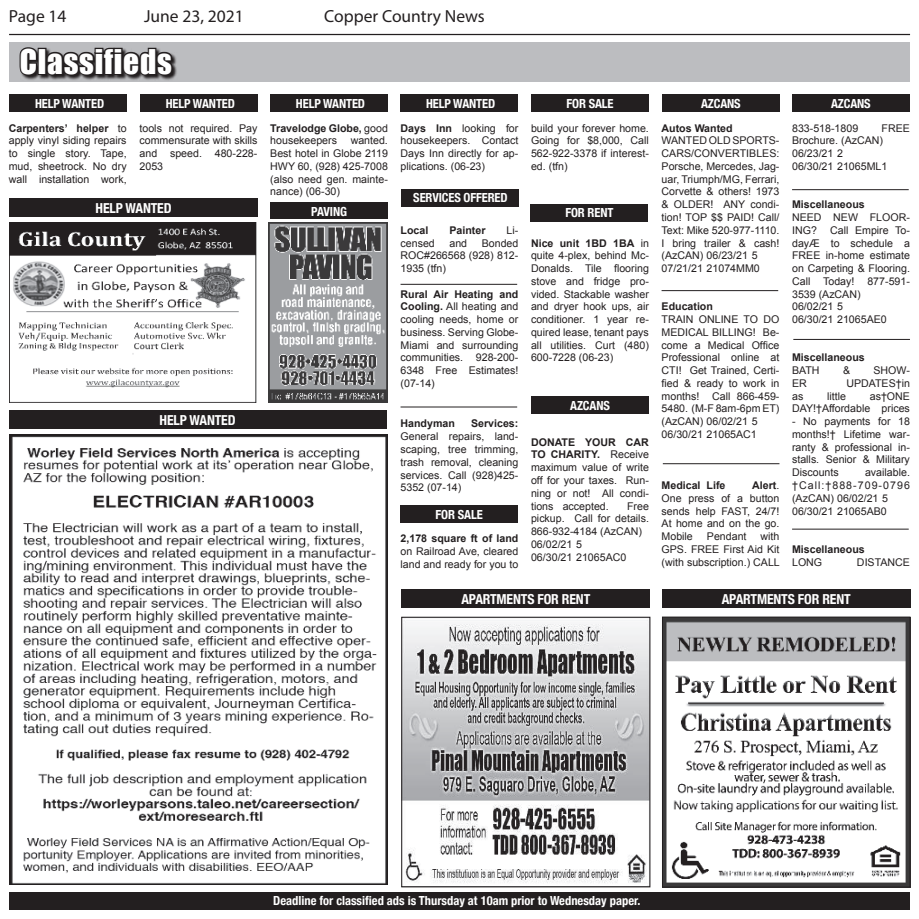
<style>
.page{position:relative;width:919px;height:919px;background:#fff}
.page>*{position:absolute;margin:0;border:0;box-sizing:border-box;transform-origin:0 0}
.t1{font:31.25px "Impact";letter-spacing:.025em;color:#fff}
.t2{font:17.5px "Myriad Pro";color:#231f20}
.t3{font:700 condensed 13.75px "Helvetica Neue";letter-spacing:-.01em;color:#fff}
.t4{font:700 condensed 12.5px "Helvetica Neue";letter-spacing:-.01em;color:#fff}
.t5{font:10.62px/12.8px "Arial";color:#231f20;text-align:justify}
.t6{font:700 10.62px/12.8px "Arial";color:#231f20}
.s1{font-weight:700}
.s2{font-weight:400}
</style>
<div class="page">
<img style="left:403px;top:618px;width:245px;height:265px">
<div style="left:401px;top:616px;width:249px;height:270px;border:1px solid #231f20"></div>
<div style="left:9px;top:891px;width:900px;height:17px;background:#231f20"></div>
<img style="left:664px;top:618px;width:243px;height:266px">
<div style="left:662px;top:616px;width:247px;height:270px;border:1px solid #231f20"></div>
<hr style="left:9px;top:34px;width:900px;height:1px;background:#231f20">
<div style="left:9px;top:42px;width:900px;height:39px;background:#bcbdc0"></div>
<svg style="left:23px;top:55px;width:154px;height:25px"></svg>
<svg style="left:19px;top:47px;width:20px;height:30px"></svg>
<div style="left:38px;top:48px;width:8px;height:27px;border:3px solid #231f20"></div>
<svg style="left:45px;top:47px;width:129px;height:30px;background:#3e3b3c"></svg>
<div style="left:661px;top:589px;width:248px;height:18px;background:#231f20"></div>
<div style="left:401px;top:589px;width:248px;height:18px;background:#231f20"></div>
<hr style="left:661px;top:290px;width:116px;height:1px;background:#231f20">
<img style="left:268px;top:222px;width:119px;height:181px">
<div style="left:270px;top:203px;width:118px;height:16px;background:#231f20"></div>
<div style="left:9px;top:199px;width:248px;height:18px;background:#231f20"></div>
<div style="left:400px;top:505px;width:117px;height:18px;background:#231f20"></div>
<div style="left:530px;top:204px;width:118px;height:17px;background:#231f20"></div>
<hr style="left:400px;top:284px;width:117px;height:1px;background:#231f20">
<div style="left:401px;top:189px;width:118px;height:17px;background:#231f20"></div>
<div style="left:140px;top:94px;width:118px;height:18px;background:#231f20"></div>
<div style="left:9px;top:94px;width:118px;height:18px;background:#231f20"></div>
<div style="left:661px;top:94px;width:118px;height:18px;background:#231f20"></div>
<hr style="left:791px;top:189px;width:117px;height:1px;background:#231f20">
<img style="left:9px;top:222px;width:248px;height:181px">
<div style="left:791px;top:94px;width:118px;height:18px;background:#231f20"></div>
<hr style="left:400px;top:406px;width:117px;height:1px;background:#231f20">
<div style="left:9px;top:410px;width:377px;height:18px;background:#231f20"></div>
<img style="left:9px;top:434px;width:379px;height:450px">
<div style="left:531px;top:396px;width:117px;height:18px;background:#231f20"></div>
<div style="left:270px;top:94px;width:118px;height:18px;background:#231f20"></div>
<div style="left:400px;top:94px;width:117px;height:18px;background:#231f20"></div>
<div style="left:531px;top:94px;width:117px;height:18px;background:#231f20"></div>
<hr style="left:662px;top:463px;width:117px;height:1px;background:#231f20">
<hr style="left:792px;top:339px;width:117px;height:1px;background:#231f20">
<hr style="left:791px;top:528px;width:117px;height:1px;background:#231f20">
<h2 class="t2" style="left:9px;top:10px;width:59px">Page 14</h2>
<h2 class="t2" style="left:144px;top:10px;width:101px">June 23, 2021</h2>
<h2 class="t2" style="left:324px;top:10px;width:162px">Copper Country News</h2>
<h1 class="t1" style="left:20px;top:45px;width:153px">Classifieds</h1>
<p class="t4" style="left:35px;top:93px;width:71px">HELP WANTED</p>
<p class="t4" style="left:166px;top:93px;width:71px">HELP WANTED</p>
<p class="t4" style="left:700px;top:93px;width:41px">AZCANS</p>
<p class="t4" style="left:830px;top:93px;width:41px">AZCANS</p>
<p class="t4" style="left:566px;top:93px;width:49px">FOR SALE</p>
<p class="t4" style="left:296px;top:93px;width:71px">HELP WANTED</p>
<p class="t4" style="left:426px;top:93px;width:71px">HELP WANTED</p>
<p class="t5" style="left:9px;top:122px;width:119px"><span class="s1">Carpenters’ helper</span> to apply vinyl siding repairs to single story. Tape, mud, sheetrock. No dry wall installation work,</p>
<p class="t5" style="left:139px;top:122px;width:119px">tools not required. Pay commensurate with skills and speed. 480-228- 2053</p>
<p class="t6" style="left:270px;top:122px;width:119px">Travelodge Globe, <span class="s2">good housekeepers</span></p>
<p class="t5" style="left:270px;top:135px;width:119px;text-indent:80px">wanted.<br>Best hotel in Globe 2119<br>HWY 60, (928) 425-7008 (also need gen. mainte&shy;nance) (06-30)</p>
<p class="t3" style="left:95px;top:197px;width:78px">HELP WANTED</p>
<p class="t4" style="left:311px;top:201px;width:37px">PAVING</p>
<p class="t3" style="left:159px;top:408px;width:78px">HELP WANTED</p>
<p class="t5" style="left:400px;top:122px;width:119px"><span class="s1">Days Inn</span> looking for housekeepers. Contact Days Inn directly for ap&shy;plications. (06-23)</p>
<p class="t4" style="left:413px;top:187px;width:96px">SERVICES OFFERED</p>
<p class="t6" style="left:400px;top:224px;width:29px">Local</p>
<p class="t6" style="left:449px;top:224px;width:38px">Painter</p>
<p class="t5" style="left:506px;top:224px;width:13px">Li-</p>
<p class="t5" style="left:400px;top:237px;width:36px">censed</p>
<p class="t5" style="left:449px;top:237px;width:19px">and</p>
<p class="t5" style="left:400px;top:237px;width:119px;text-indent:81px">Bonded ROC#266568 (928) 812- 1935 (tfn)</p>
<p class="t5" style="left:400px;top:288px;width:119px"><span class="s1">Rural Air Heating and Cooling.</span> All heating and cooling needs, home or business. Serving Globe-Miami and surrounding communities. 928-200- 6348 Free Estimates! (07-14)</p>
<p class="t6" style="left:400px;top:418px;width:56px">Handyman</p>
<p class="t6" style="left:471px;top:418px;width:49px">Services:</p>
<p class="t5" style="left:400px;top:430px;width:119px">General repairs, land&shy;scaping, tree trimming, trash removal, cleaning services. Call (928)425- 5352 (07-14)</p>
<p class="t4" style="left:435px;top:503px;width:49px">FOR SALE</p>
<p class="t6" style="left:400px;top:533px;width:119px">2,178 square ft of land</p>
<p class="t5" style="left:400px;top:545px;width:119px">on Railroad Ave, cleared land and ready for you to</p>
<p class="t5" style="left:530px;top:122px;width:119px">build your forever home.<br>Going for $8,000, Call 562-922-3378 if interest&shy;ed. (tfn)</p>
<p class="t4" style="left:565px;top:202px;width:49px">FOR RENT</p>
<p class="t5" style="left:530px;top:237px;width:119px"><span class="s1">Nice unit 1BD 1BA</span> in quite 4-plex, behind Mc-Donalds. Tile flooring stove and fridge pro&shy;vided. Stackable washer and dryer hook ups, air conditioner. 1 year re&shy;quired lease, tenant pays all utilities. Curt (480)<br>600-7228 (06-23)</p>
<p class="t4" style="left:570px;top:395px;width:41px">AZCANS</p>
<p class="t5" style="left:530px;top:436px;width:119px"><span class="s1">DONATE YOUR CAR TO CHARITY.</span> Receive maximum value of write off for your taxes. Run&shy;ning or not! All condi&shy;tions accepted.</p>
<p class="t5" style="left:530px;top:500px;width:119px;text-align:left;text-indent:96px">Free pickup. Call for details.<br>866-932-4184 (AzCAN)<br>06/02/21 5<br>06/30/21 21065AC0</p>
<p class="t3" style="left:461px;top:587px;width:130px">APARTMENTS FOR RENT</p>
<p class="t6" style="left:661px;top:122px;width:73px">Autos Wanted</p>
<p class="t5" style="left:661px;top:135px;width:119px;text-align:left">WANTED OLD SPORTS-<br>CARS/CONVERTIBLES:<br>Porsche, Mercedes, Jag&shy;uar, Triumph/MG, Ferrari,<br>Corvette &amp; others! 1973 &amp; OLDER! ANY condi&shy;tion! TOP $$ PAID! Call/<br>Text: Mike 520-977-1110.<br>I bring trailer &amp; cash! (AzCAN) 06/23/21 5<br>07/21/21 21074MM0</p>
<p class="t6" style="left:661px;top:301px;width:53px">Education</p>
<p class="t5" style="left:661px;top:313px;width:119px;text-align:left">TRAIN ONLINE TO DO<br>MEDICAL BILLING! Be&shy;come a Medical Office<br>Professional online at<br>CTI! Get Trained, Certi&shy;fied &amp; ready to work in months! Call 866-459-<br>5480. (M-F 8am-6pm ET) (AzCAN) 06/02/21 5<br>06/30/21 21065AC1</p>
<p class="t6" style="left:661px;top:479px;width:65px">Medical Life</p>
<p class="t5" style="left:661px;top:479px;width:119px;text-indent:91px"><span class="s1">Alert</span>.<br>One press of a button sends help FAST, 24/7!<br>At home and on the go.<br>Mobile</p>
<p class="t5" style="left:661px;top:530px;width:120px;text-indent:99px">with GPS. FREE First Aid Kit (with subscription.) CALL</p>
<p class="t5" style="left:706px;top:530px;width:41px">Pendant</p>
<p class="t5" style="left:791px;top:122px;width:68px">833-518-1809</p>
<p class="t5" style="left:791px;top:122px;width:119px;text-align:left;text-indent:89px">FREE<br>Brochure. (AzCAN)<br>06/23/21 2<br>06/30/21 21065ML1</p>
<p class="t6" style="left:791px;top:199px;width:74px">Miscellaneous</p>
<p class="t5" style="left:791px;top:211px;width:119px;text-align:left">NEED NEW FLOOR-<br>ING? Call Empire To&shy;dayÆ to schedule a<br>FREE in-home estimate on Carpeting &amp; Flooring.<br>Call Today! 877-591-<br>3539 (AzCAN)<br>06/02/21 5<br>06/30/21 21065AE0</p>
<p class="t6" style="left:791px;top:352px;width:74px">Miscellaneous</p>
<p class="t5" style="left:791px;top:364px;width:29px">BATH</p>
<p class="t5" style="left:842px;top:364px;width:9px">&amp;</p>
<p class="t5" style="left:873px;top:364px;width:38px">SHOW-</p>
<p class="t5" style="left:791px;top:377px;width:16px">ER</p>
<p class="t5" style="left:845px;top:377px;width:65px">UPDATES†in</p>
<p class="t5" style="left:791px;top:390px;width:13px">as</p>
<p class="t5" style="left:826px;top:390px;width:20px">little</p>
<p class="t5" style="left:791px;top:390px;width:119px;text-align:right">as†ONE<br>DAY!†Affordable prices</p>
<p class="t5" style="left:791px;top:415px;width:119px">- No payments for 18 months!† Lifetime war&shy;ranty &amp; professional in&shy;stalls. Senior &amp; Military Discounts</p>
<p class="t5" style="left:791px;top:466px;width:119px;text-align:left;text-indent:73px">available. †Call:†888-709-0796 (AzCAN) 06/02/21 5<br>06/30/21 21065AB0</p>
<p class="t6" style="left:791px;top:543px;width:74px">Miscellaneous</p>
<p class="t5" style="left:791px;top:556px;width:32px">LONG</p>
<p class="t5" style="left:856px;top:556px;width:54px">DISTANCE</p>
<p class="t3" style="left:721px;top:587px;width:130px">APARTMENTS FOR RENT</p>
<p class="t4" style="left:273px;top:889px;width:368px">Deadline for classified ads is Thursday at 10am prior to Wednesday paper.</p>
</div>
